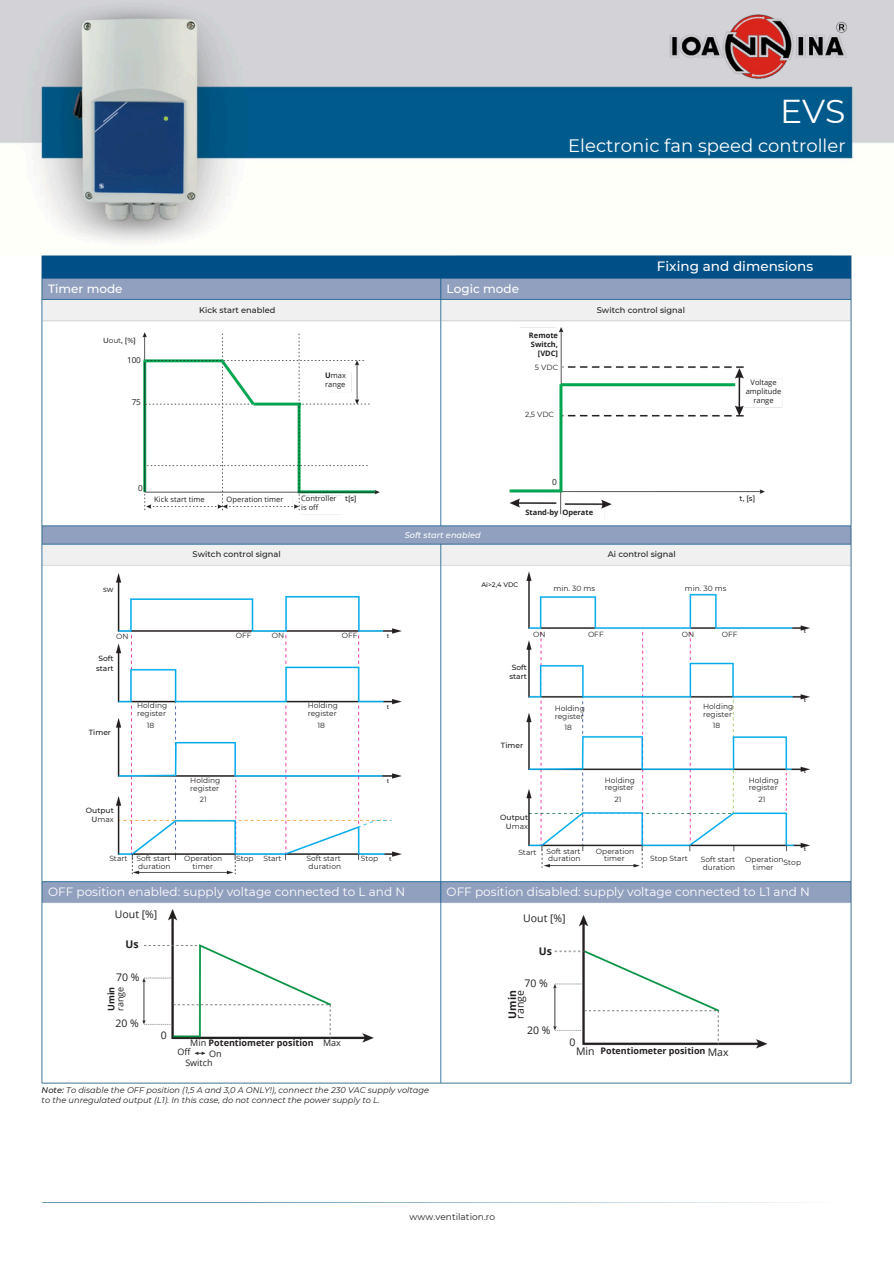
<style>
.page{position:relative;width:894px;height:1264px;background:#fff}
.page>*{position:absolute;margin:0;border:0;box-sizing:border-box;transform-origin:0 0}
.t1{font:33px "Montserrat";color:#fff}
.t2{font:18px "Montserrat";color:#fff}
.t3{font:500 13.5px "Montserrat";color:#fff}
.t4{font:12px "Montserrat";color:#fff}
.t5{font:500 12px "Montserrat";color:#fff}
.t6{font:10.5px/7.8px "Open Sans";color:#231f20}
.t7{font:700 10.5px "Open Sans";color:#231f20}
.t8{font:700 9px "Open Sans";color:#231f20}
.t9{font:9px/9px "Open Sans";color:#231f20}
.t10{font:9px "Montserrat";letter-spacing:.005em;color:#231f20}
.t11{font:8.4px "Open Sans";color:#231f20}
.t12{font:italic 8.25px/9px "Montserrat";color:#231f20}
.t13{font:500 8.25px "Montserrat";color:#231f20}
.t14{font:italic 500 8.25px "Montserrat";color:#fff}
.t15{font:8.1px "Open Sans";color:#231f20}
.t16{font:7.5px/7.8px "Montserrat";color:#231f20}
.t17{font:7.5px/9px "Open Sans";letter-spacing:.005em;color:#231f20}
.t18{font:500 7.5px/9px "Montserrat";color:#231f20;text-align:right}
.t19{font:700 7.5px/9px "Open Sans";color:#231f20;text-align:right}
.t20{font:500 7.35px "Montserrat";color:#231f20}
.t21{font:500 6.6px "Montserrat";color:#231f20}
.t22{font:500 6px "Montserrat";color:#231f20}
.t23{font:500 5.85px "Montserrat";color:#231f20}
.s1{font-weight:400}
.s2{font-weight:700}
.s3{font-weight:500}
</style>
<div class="page">
<img style="left:0;top:0;width:892px;height:243px">
<img style="left:41px;top:255px;width:811px;height:829px">
<img style="left:668px;top:12px;width:182px;height:70px">
<h1 class="t1" style="left:779px;top:91px;width:67px">EVS</h1>
<h1 class="t2" style="left:568px;top:134px;width:279px">Electronic fan speed controller</h1>
<p class="t5" style="left:48px;top:281px;width:76px">Timer mode</p>
<p class="t20" style="left:103px;top:335px;width:34px">U<span class="s1">out</span>, [%]</p>
<p class="t15" style="left:127px;top:354px;width:15px">100</p>
<p class="t15" style="left:132px;top:396px;width:11px">75</p>
<p class="t13" style="left:199px;top:305px;width:78px">Kick start enabled</p>
<p class="t17" style="left:325px;top:371px;width:22px"><span class="s2">U</span>max</p>
<p class="t17" style="left:325px;top:380px;width:22px">range</p>
<p class="t5" style="left:446px;top:281px;width:74px">Logic mode</p>
<p class="t19" style="left:528px;top:330px;width:31px">Remote<br>Switch, [VDC]</p>
<p class="t16" style="left:535px;top:363px;width:25px">5 VDC</p>
<p class="t16" style="left:525px;top:410px;width:30px">2,5 VDC</p>
<h6 class="t3" style="left:656px;top:258px;width:158px">Fixing and dimensions</h6>
<h3 class="t13" style="left:596px;top:305px;width:90px">Switch control signal</h3>
<p class="t17" style="left:750px;top:377px;width:27px">Voltage</p>
<p class="t17" style="left:745px;top:386px;width:37px">amplitude</p>
<p class="t17" style="left:753px;top:395px;width:22px">range</p>
<p class="t22" style="left:103px;top:586px;width:12px">SW</p>
<p class="t15" style="left:138px;top:483px;width:6px">0</p>
<p class="t17" style="left:154px;top:494px;width:52px">Kick start time</p>
<p class="t17" style="left:226px;top:494px;width:58px">Operation timer</p>
<p class="t17" style="left:301px;top:494px;width:37px">Controller is off</p>
<p class="t20" style="left:345px;top:493px;width:13px">t[s]</p>
<p class="t13" style="left:192px;top:549px;width:90px">Switch control signal</p>
<p class="t11" style="left:552px;top:476px;width:6px">0</p>
<p class="t14" style="left:404px;top:529px;width:78px">Soft start enabled</p>
<p class="t19" style="left:525px;top:508px;width:69px">Stand-by Operate</p>
<p class="t21" style="left:481px;top:580px;width:38px">Ai&gt;2,4 VDC</p>
<p class="t16" style="left:553px;top:584px;width:43px">min. 30 ms</p>
<h2 class="t13" style="left:607px;top:549px;width:69px">Ai control signal</h2>
<h6 class="t16" style="left:684px;top:584px;width:43px">min. 30 ms</h6>
<p class="t18" style="left:739px;top:494px;width:17px">t, [s]</p>
<p class="t16" style="left:116px;top:632px;width:14px">ON</p>
<p class="t18" style="left:98px;top:654px;width:17px">Soft</p>
<p class="t18" style="left:96px;top:664px;width:19px">start</p>
<p class="t18" style="left:89px;top:728px;width:24px">Timer</p>
<p class="t16" style="left:137px;top:701px;width:32px">Holding register</p>
<p class="t16" style="left:147px;top:721px;width:9px">18</p>
<p class="t16" style="left:236px;top:631px;width:17px">OFF</p>
<p class="t16" style="left:272px;top:631px;width:14px">ON</p>
<p class="t18" style="left:86px;top:806px;width:29px">Output<br>U<span class="s1">max</span></p>
<p class="t16" style="left:109px;top:854px;width:20px">Start</p>
<p class="t16" style="left:136px;top:854px;width:36px">Soft start</p>
<p class="t16" style="left:138px;top:862px;width:34px">duration</p>
<p class="t16" style="left:190px;top:776px;width:32px">Holding register</p>
<p class="t16" style="left:200px;top:795px;width:8px">21</p>
<p class="t16" style="left:184px;top:854px;width:40px">Operation</p>
<p class="t16" style="left:192px;top:862px;width:22px">timer</p>
<p class="t16" style="left:236px;top:854px;width:19px">Stop</p>
<p class="t16" style="left:263px;top:854px;width:20px">Start</p>
<p class="t16" style="left:342px;top:631px;width:17px">OFF</p>
<p class="t16" style="left:307px;top:701px;width:32px">Holding register</p>
<p class="t16" style="left:317px;top:721px;width:9px">18</p>
<p class="t22" style="left:387px;top:632px;width:4px">t</p>
<p class="t22" style="left:387px;top:703px;width:4px">t</p>
<p class="t22" style="left:387px;top:777px;width:4px">t</p>
<p class="t16" style="left:306px;top:854px;width:36px">Soft start</p>
<p class="t16" style="left:308px;top:862px;width:34px">duration</p>
<p class="t16" style="left:361px;top:854px;width:19px">Stop</p>
<p class="t22" style="left:389px;top:854px;width:4px">t</p>
<p class="t16" style="left:533px;top:631px;width:14px">ON</p>
<p class="t18" style="left:509px;top:663px;width:19px;text-align:center">Soft start</p>
<p class="t18" style="left:501px;top:741px;width:24px">Timer</p>
<p class="t16" style="left:588px;top:630px;width:17px">OFF</p>
<p class="t16" style="left:554px;top:704px;width:32px">Holding register</p>
<p class="t16" style="left:564px;top:723px;width:9px">18</p>
<h6 class="t16" style="left:604px;top:776px;width:32px">Holding register</h6>
<h5 class="t16" style="left:614px;top:795px;width:8px">21</h5>
<p class="t18" style="left:500px;top:813px;width:29px">Output<br>U<span class="s1">max</span></p>
<p class="t16" style="left:518px;top:848px;width:20px">Start</p>
<p class="t16" style="left:546px;top:847px;width:36px">Soft start</p>
<p class="t16" style="left:548px;top:854px;width:34px">duration</p>
<p class="t16" style="left:595px;top:847px;width:40px">Operation</p>
<h4 class="t16" style="left:604px;top:854px;width:22px">timer</h4>
<p class="t16" style="left:681px;top:631px;width:14px">ON</p>
<p class="t16" style="left:721px;top:630px;width:17px">OFF</p>
<p class="t23" style="left:803px;top:627px;width:4px">t</p>
<p class="t16" style="left:702px;top:702px;width:32px">Holding register</p>
<p class="t16" style="left:712px;top:721px;width:9px">18</p>
<p class="t16" style="left:748px;top:776px;width:32px">Holding register</p>
<p class="t16" style="left:758px;top:795px;width:8px">21</p>
<p class="t23" style="left:803px;top:696px;width:4px">t</p>
<p class="t23" style="left:803px;top:767px;width:4px">t</p>
<h6 class="t16" style="left:650px;top:854px;width:39px">Stop Start</h6>
<p class="t16" style="left:700px;top:855px;width:36px">Soft start</p>
<p class="t16" style="left:702px;top:863px;width:34px">duration</p>
<p class="t23" style="left:803px;top:844px;width:4px">t</p>
<p class="t16" style="left:745px;top:855px;width:40px">Operation</p>
<p class="t16" style="left:752px;top:863px;width:22px">timer</p>
<p class="t16" style="left:783px;top:858px;width:19px">Stop</p>
<h3 class="t4" style="left:48px;top:884px;width:358px">OFF position enabled: supply voltage connected to L and N</h3>
<p class="t6" style="left:115px;top:909px;width:44px">Uout [%]</p>
<p class="t7" style="left:126px;top:936px;width:15px">Us</p>
<p class="t6" style="left:116px;top:973px;width:25px">70 %</p>
<h5 class="t9" style="left:106px;top:1010px;width:26px;rotate:-90deg"><span class="s2">Umin </span>range</h5>
<p class="t6" style="left:115px;top:1019px;width:25px">20 %</p>
<p class="t6" style="left:161px;top:1031px;width:7px">0</p>
<h6 class="t8" style="left:190px;top:1036px;width:125px"><span class="s1">Min</span> Potentiometer position</h6>
<h6 class="t9" style="left:177px;top:1047px;width:15px">Off</h6>
<h6 class="t9" style="left:209px;top:1048px;width:14px">On</h6>
<p class="t9" style="left:185px;top:1058px;width:29px">Switch</p>
<p class="t9" style="left:323px;top:1038px;width:19px">Max</p>
<p class="t12" style="left:42px;top:1086px;width:389px"><span class="s3">Note:</span> To disable the OFF position (1,5 A and 3,0 A ONLY!), connect the 230 VAC supply voltage to the unregulated output (L1). In this case, do not connect the power supply to L.</p>
<p class="t4" style="left:446px;top:884px;width:365px">OFF position disabled: supply voltage connected to L1 and N</p>
<p class="t6" style="left:523px;top:913px;width:44px">Uout [%]</p>
<p class="t7" style="left:539px;top:944px;width:15px">Us</p>
<p class="t6" style="left:524px;top:979px;width:25px">70 %</p>
<p class="t6" style="left:527px;top:1025px;width:25px">20 %</p>
<p class="t6" style="left:508px;top:1018px;width:30px;rotate:-90deg"><span class="s2">Umin </span>range</p>
<p class="t6" style="left:569px;top:1038px;width:7px">0</p>
<h4 class="t6" style="left:576px;top:1047px;width:20px">Min</h4>
<h6 class="t6" style="left:707px;top:1048px;width:22px">Max</h6>
<h6 class="t8" style="left:600px;top:1044px;width:106px">Potentiometer position</h6>
<p class="t10" style="left:409px;top:1211px;width:87px">www.ventilation.ro</p>
</div>
